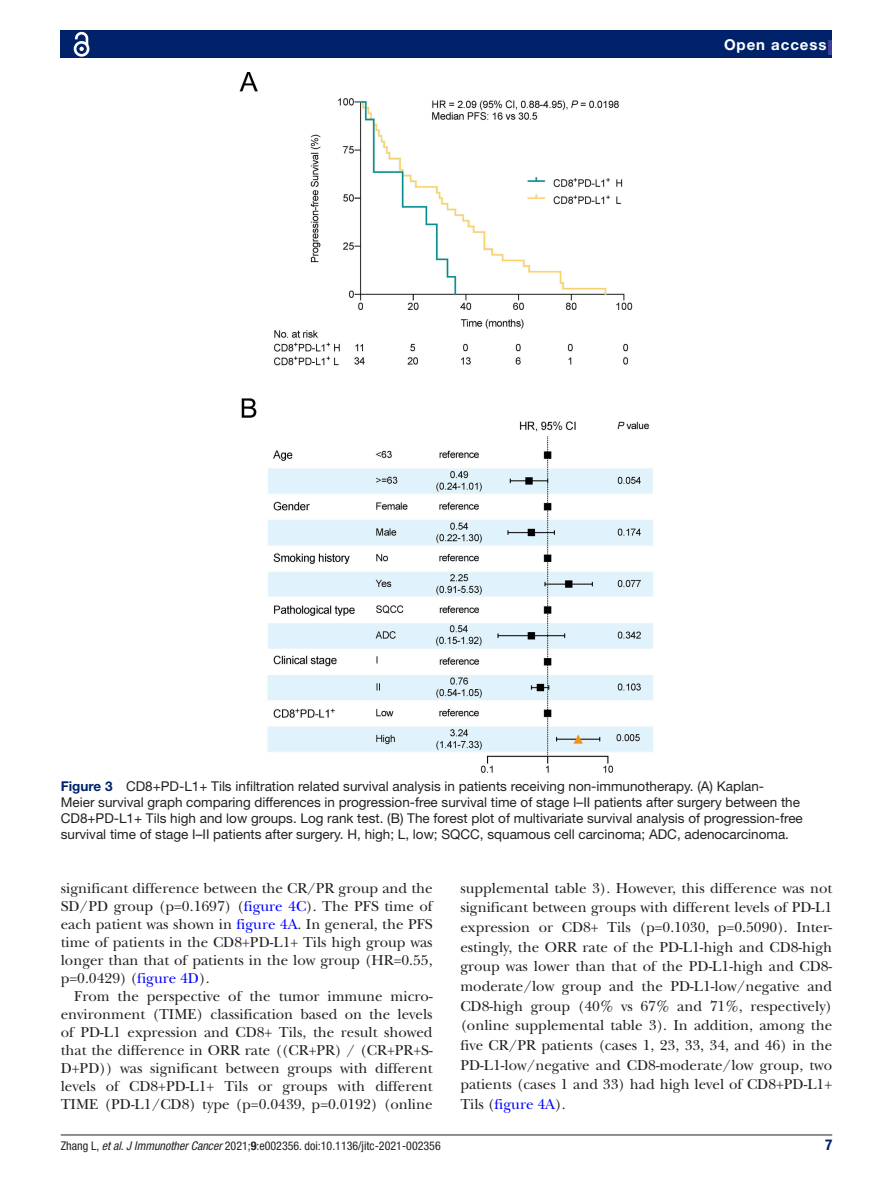
<style>
.page{position:relative;width:893px;height:1191px;background:#fff}
.page>*{position:absolute;margin:0;border:0;box-sizing:border-box;transform-origin:0 0}
.t1{font:15px/18px "New Baskerville";color:#231f20;text-align:justify}
.t2{font:700 15px "Helvetica Neue LT Std";letter-spacing:.065em;color:#fff}
.t3{font:700 condensed 15px "Helvetica Neue LT Std";color:#00226b}
.t4{font:13.5px/16.2px "Helvetica Neue LT Std";color:#231f20}
.t5{font:condensed 12px "Helvetica Neue LT Std";color:#231f20}
.s1{font-weight:700;color:#00226b}
.s2{color:#00f}
.s3{font-style:italic}
.s4{font-weight:700}
</style>
<div class="page">
<hr style="left:61px;top:1134px;width:771px;height:1px;background:#231f20">
<div style="left:61px;top:31px;width:771px;height:27px;background:#00226b"></div>
<hr style="left:828px;top:40px;width:4px;height:15px;background:#414099">
<svg style="left:73px;top:31px;width:17px;height:26px"></svg>
<img style="left:240px;top:73px;width:413px;height:700px">
<p class="t2" style="left:724px;top:35px;width:104px">Open access</p>
<p class="t4" style="left:61px;top:777px;width:744px"><span class="s1">Figure 3</span> CD8+PD-L1+ Tils infiltration related survival analysis in patients receiving non-immunotherapy. (A) Kaplan-<br>Meier survival graph comparing differences in progression-free survival time of stage I–II patients after surgery between the CD8+PD-L1+ Tils high and low groups. Log rank test. (B) The forest plot of multivariate survival analysis of progression-free survival time of stage I–II patients after surgery. H, high; L, low; SQCC, squamous cell carcinoma; ADC, adenocarcinoma.</p>
<p class="t1" style="left:61px;top:879px;width:373px">significant difference between the CR/PR group and the SD/PD group (p=0.1697) (<span class="s2">figure 4C</span>). The PFS time of each patient was shown in <span class="s2">figure 4A</span>. In general, the PFS time of patients in the CD8+PD-L1+ Tils high group was longer than that of patients in the low group (HR=0.55, p=0.0429) (<span class="s2">figure 4D</span>).</p>
<p class="t1" style="left:61px;top:987px;width:373px;text-indent:14px">From the perspective of the tumor immune micro&shy;environment (TIME) classification based on the levels of PD-L1 expression and CD8+ Tils, the result showed that the difference in ORR rate ((CR+PR) / (CR+PR+S-D+PD)) was significant between groups with different levels of CD8+PD-L1+ Tils or groups with different TIME (PD-L1/CD8) type (p=0.0439, p=0.0192) (online</p>
<p class="t1" style="left:460px;top:878px;width:373px;line-height:19.6px">supplemental table 3). However, this difference was not significant between groups with different levels of PD-L1 expression or CD8+ Tils (p=0.1030, p=0.5090). Inter&shy;estingly, the ORR rate of the PD-L1-high and CD8-high group was lower than that of the PD-L1-high and CD8- moderate/low group and the PD-L1-low/negative and CD8-high group (40% vs 67% and 71%, respectively) (online supplemental table 3). In addition, among the five CR/PR patients (cases 1, 23, 33, 34, and 46) in the PD-L1-low/negative and CD8-moderate/low group, two patients (cases 1 and 33) had high level of CD8+PD-L1+ Tils (<span class="s2">figure 4A</span>).</p>
<p class="t5" style="left:61px;top:1138px;width:382px">Zhang L, <span class="s3">et al</span>. <span class="s3">J Immunother Cancer</span> 2021;<span class="s4">9</span>:e002356. doi:10.1136/jitc-2021-002356</p>
<p class="t3" style="left:825px;top:1135px;width:9px">7</p>
</div>
